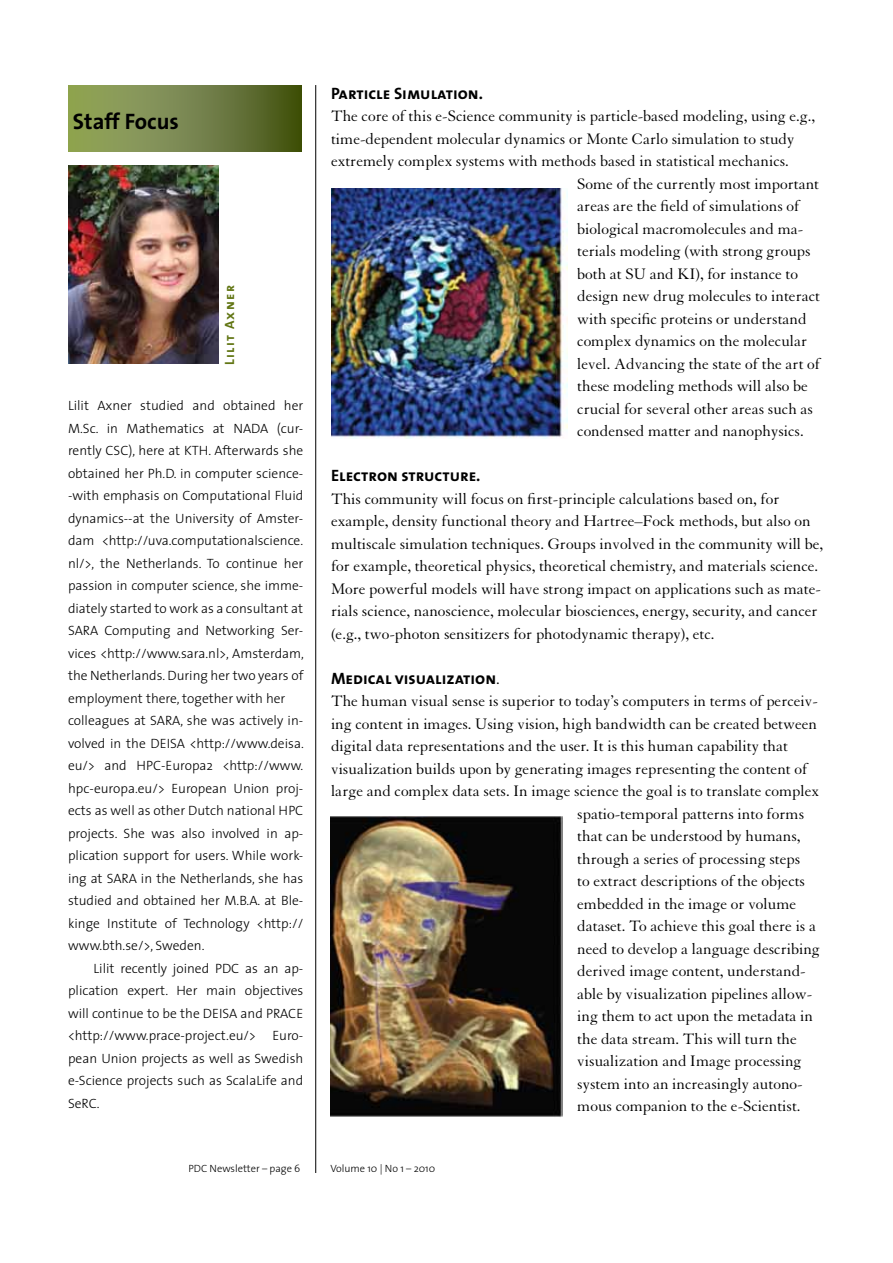
<style>
.page{position:relative;width:893px;height:1263px;background:#fff}
.page>*{position:absolute;margin:0;border:0;box-sizing:border-box;transform-origin:0 0}
.t1{font:700 22.5px "The Sans";color:#000}
.t2{font:16.5px/22.5px "Granjon Roman Os F";color:#000}
.t3{font:16.5px "The Sans Bold Caps";color:#000}
.t4{font:300 13.5px/22.5px "The Sans";color:#000}
.t5{font:13.5px "The Sans Bold Caps";letter-spacing:.1em;color:#617513}
.t6{font:300 10.5px "The Sans";color:#000}
.s1{font-family:"Granjon Roman Os F"}
</style>
<div class="page">
<hr style="left:315px;top:85px;width:1px;height:1088px;background:#000">
<svg style="left:68px;top:85px;width:234px;height:67px;background:#738244"></svg>
<img style="left:68px;top:166px;width:150px;height:198px">
<img style="left:331px;top:189px;width:236px;height:249px">
<img style="left:330px;top:817px;width:233px;height:300px">
<h1 class="t1" style="left:73px;top:102px;width:108px">Staff Focus</h1>
<p class="t5" style="left:218px;top:365px;width:81px;rotate:-90deg">Lilit Axner</p>
<p class="t4" style="left:68px;top:394px;width:237px">Lilit Axner studied and obtained her M.Sc. in Mathematics at NADA (cur&shy;rently CSC), here at KTH. Afterwards she obtained her Ph.D. in computer science--with emphasis on Computational Fluid dynamics--at the University of Amster&shy;dam &lt;http://uva.computationalscience. nl/&gt;, the Netherlands. To continue her passion in computer science, she imme&shy;diately started to work as a consultant at SARA Computing and Networking Ser&shy;vices &lt;http://www.sara.nl&gt;, Amsterdam, the Netherlands. During her two years of employment there, together with her colleagues at SARA, she was actively in&shy;volved in the DEISA &lt;http://www.deisa. eu/&gt; and HPC-Europa2 &lt;http://www. hpc-europa.eu/&gt; European Union proj&shy;ects as well as other Dutch national HPC projects. She was also involved in ap&shy;plication support for users. While work&shy;ing at SARA in the Netherlands, she has studied and obtained her M.B.A. at Ble&shy;kinge Institute of Technology &lt;http:// www.bth.se/&gt;, Sweden.</p>
<p class="t4" style="left:68px;top:956px;width:237px;text-align:justify;text-indent:26px">Lilit recently joined PDC as an ap&shy;plication expert. Her main objectives will continue to be the DEISA and PRACE &lt;http://www.prace-project.eu/&gt; Euro&shy;pean Union projects as well as Swedish e-Science projects such as ScalaLife and SeRC.</p>
<p class="t3" style="left:331px;top:79px;width:153px">Particle Simulation.</p>
<p class="t2" style="left:331px;top:105px;width:486px">The core of this e-Science community is particle-based modeling, using e.g.,</p>
<p class="t2" style="left:331px;top:128px;width:465px">time-dependent molecular dynamics or Monte Carlo simulation to study</p>
<p class="t2" style="left:331px;top:150px;width:459px">extremely complex systems with methods based in statistical mechanics.</p>
<p class="t2" style="left:577px;top:173px;width:243px">Some of the currently most important</p>
<p class="t2" style="left:577px;top:195px;width:224px">areas are the field of simulations of</p>
<p class="t2" style="left:577px;top:218px;width:228px">biological macromolecules and ma-</p>
<p class="t2" style="left:577px;top:240px;width:235px">terials modeling (with strong groups</p>
<p class="t2" style="left:577px;top:263px;width:222px">both at SU and KI), for instance to</p>
<p class="t2" style="left:577px;top:285px;width:244px">design new drug molecules to interact</p>
<p class="t2" style="left:577px;top:308px;width:231px">with specific proteins or understand</p>
<p class="t2" style="left:577px;top:330px;width:232px">complex dynamics on the molecular</p>
<p class="t2" style="left:577px;top:353px;width:244px">level. Advancing the state of the art of</p>
<p class="t2" style="left:577px;top:375px;width:232px">these modeling methods will also be</p>
<p class="t2" style="left:577px;top:398px;width:237px">crucial for several other areas such as</p>
<p class="t2" style="left:577px;top:420px;width:228px">condensed matter and nanophysics.</p>
<p class="t3" style="left:331px;top:462px;width:151px">Electron structure.</p>
<p class="t2" style="left:331px;top:488px;width:494px">This community will focus on first-principle calculations based on, for example, density functional theory and Hartree–Fock methods, but also on multiscale simulation techniques. Groups involved in the community will be, for example, theoretical physics, theoretical chemistry, and materials science.<br>More powerful models will have strong impact on applications such as mate&shy;rials science, nanoscience, molecular biosciences, energy, security, and cancer (e.g., two-photon sensitizers for photodynamic therapy), etc.</p>
<p class="t3" style="left:331px;top:664px;width:170px">Medical visualization<span class="s1">.</span></p>
<p class="t2" style="left:331px;top:690px;width:488px">The human visual sense is superior to today’s computers in terms of perceiv-</p>
<p class="t2" style="left:331px;top:713px;width:488px">ing content in images. Using vision, high bandwidth can be created between</p>
<p class="t2" style="left:331px;top:735px;width:458px">digital data representations and the user. It is this human capability that</p>
<p class="t2" style="left:331px;top:758px;width:478px">visualization builds upon by generating images representing the content of</p>
<p class="t2" style="left:331px;top:780px;width:490px">large and complex data sets. In image science the goal is to translate complex</p>
<p class="t2" style="left:577px;top:803px;width:228px">spatio-temporal patterns into forms</p>
<p class="t2" style="left:577px;top:825px;width:225px">that can be understood by humans,</p>
<p class="t2" style="left:577px;top:848px;width:224px">through a series of processing steps</p>
<p class="t2" style="left:577px;top:870px;width:229px">to extract descriptions of the objects</p>
<p class="t2" style="left:577px;top:893px;width:221px">embedded in the image or volume</p>
<p class="t2" style="left:577px;top:915px;width:240px">dataset. To achieve this goal there is a</p>
<p class="t2" style="left:577px;top:938px;width:244px">need to develop a language describing</p>
<p class="t2" style="left:577px;top:960px;width:230px">derived image content, understand-</p>
<p class="t2" style="left:577px;top:983px;width:236px">able by visualization pipelines allow-</p>
<p class="t2" style="left:577px;top:1005px;width:237px">ing them to act upon the metadata in</p>
<p class="t2" style="left:577px;top:1028px;width:221px">the data stream. This will turn the</p>
<p class="t2" style="left:577px;top:1050px;width:226px">visualization and Image processing</p>
<p class="t2" style="left:577px;top:1073px;width:227px">system into an increasingly autono-</p>
<p class="t2" style="left:577px;top:1095px;width:225px">mous companion to the e-Scientist.</p>
<p class="t6" style="left:188px;top:1160px;width:114px">PDC Newsletter – page 6</p>
<p class="t6" style="left:330px;top:1160px;width:106px">Volume 10 | No 1 – 2010</p>
</div>
